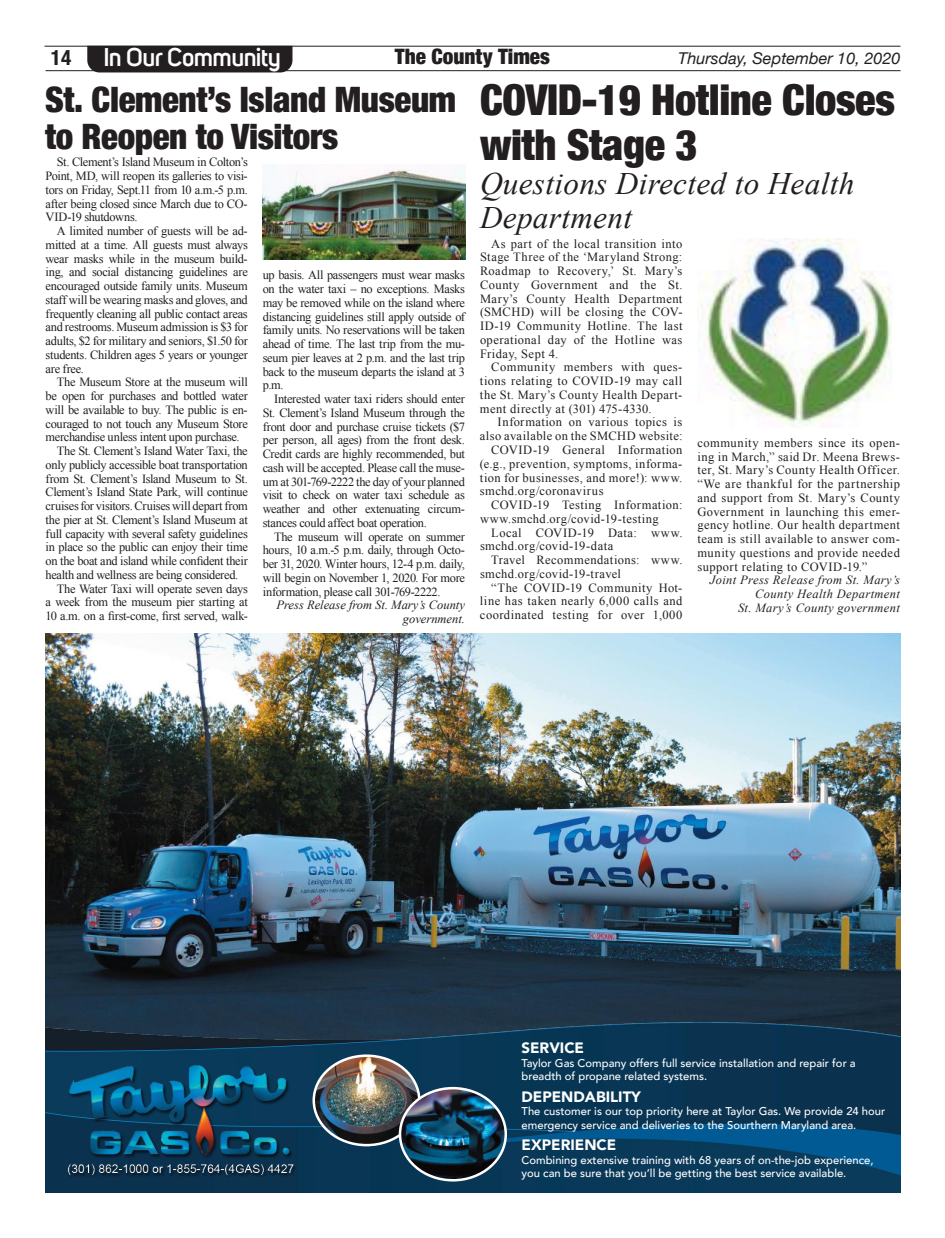
<style>
.page{position:relative;width:945px;height:1238px;background:#fff}
.page>*{position:absolute;margin:0;border:0;box-sizing:border-box;transform-origin:0 0}
.t1{font:900 condensed 42.5px/45px "Helvetica Neue";letter-spacing:-.01em;color:#231f20}
.t2{font:900 condensed 35px/37.5px "Helvetica Neue";letter-spacing:-.01em;color:#231f20}
.t3{font:italic 31.25px/33.8px "Times New Roman";letter-spacing:.01em;color:#231f20}
.t4{font:600 25px "Uni Sans";letter-spacing:-.025em;color:#fff}
.t5{font:900 condensed 21.25px "Helvetica Neue";color:#231f20}
.t6{font:700 condensed 21.25px "Helvetica Neue";color:#231f20}
.t7{font:italic 16.25px "Helvetica Neue";color:#231f20}
.t8{font:900 15px "Avenir";color:#fff}
.t9{font:12.5px/13.8px "Times New Roman";letter-spacing:-.015em;color:#231f20;text-align:justify}
.t10{font:12.5px "Times New Roman";letter-spacing:.03em;color:#231f20}
.t11{font:12.5px "Times New Roman";letter-spacing:.035em;color:#231f20}
.t12{font:12.5px "Times New Roman";letter-spacing:.04em;color:#231f20}
.t13{font:italic 12.5px/13.8px "Times New Roman";letter-spacing:.03em;color:#231f20;text-align:right}
.t14{font:italic 12.5px/13.8px "Times New Roman";color:#231f20;text-align:right}
.t15{font:500 11.25px/13.5px "Avenir";color:#fff}
</style>
<div class="page">
<hr style="left:46px;top:70px;width:855px;height:1px;background:#231f20">
<hr style="left:44px;top:46px;width:857px;height:1px;background:#231f20">
<div style="left:87px;top:46px;width:205px;height:26px;background:#231f20"></div>
<img style="left:46px;top:634px;width:855px;height:387px">
<img style="left:46px;top:1021px;width:855px;height:171px">
<img style="left:62px;top:1058px;width:239px;height:118px">
<img style="left:314px;top:1056px;width:105px;height:89px">
<div style="left:313px;top:1054px;width:108px;height:92px;border:3px solid #fff;border-radius:50%"></div>
<img style="left:400px;top:1088px;width:106px;height:92px">
<div style="left:399px;top:1086px;width:108px;height:95px;border:3px solid #fff;border-radius:50%"></div>
<img style="left:263px;top:167px;width:203px;height:93px">
<img style="left:698px;top:239px;width:194px;height:187px">
<h3 class="t6" style="left:51px;top:40px;width:22px">14</h3>
<h3 class="t4" style="left:103px;top:39px;width:179px">In Our Community</h3>
<h3 class="t5" style="left:395px;top:39px;width:157px">The County Times</h3>
<h3 class="t7" style="left:678px;top:47px;width:224px">Thursday, September 10, 2020</h3>
<h2 class="t2" style="left:45px;top:79px;width:413px">St. Clement’s Island Museum to Reopen to Visitors</h2>
<p class="t9" style="left:46px;top:155px;width:204px;text-indent:11px">St. Clement’s Island Museum in Colton’s Point, MD, will reopen its galleries to visi&shy;tors on Friday, Sept.11 from 10 a.m.-5 p.m. after being closed since March due to CO-VID-19 shutdowns.</p>
<p class="t9" style="left:46px;top:224px;width:204px;text-indent:11px">A limited number of guests will be ad&shy;mitted at a time. All guests must always wear masks while in the museum build&shy;ing, and social distancing guidelines are encouraged outside family units. Museum staff will be wearing masks and gloves, and frequently cleaning all public contact areas and restrooms. Museum admission is $3 for adults, $2 for military and seniors, $1.50 for students. Children ages 5 years or younger are free.</p>
<p class="t9" style="left:57px;top:375px;width:192px">The Museum Store at the museum will</p>
<p class="t9" style="left:46px;top:389px;width:204px">be open for purchases and bottled water</p>
<p class="t9" style="left:46px;top:402px;width:204px">will be available to buy. The public is en-</p>
<p class="t9" style="left:46px;top:416px;width:204px">couraged to not touch any Museum Store</p>
<p class="t9" style="left:46px;top:430px;width:196px">merchandise unless intent upon purchase.</p>
<p class="t9" style="left:57px;top:444px;width:192px">The St. Clement’s Island Water Taxi, the</p>
<p class="t9" style="left:46px;top:457px;width:204px">only publicly accessible boat transportation</p>
<p class="t9" style="left:46px;top:471px;width:204px">from St. Clement’s Island Museum to St.</p>
<p class="t9" style="left:46px;top:485px;width:204px">Clement’s Island State Park, will continue</p>
<p class="t9" style="left:46px;top:499px;width:204px">cruises for visitors. Cruises will depart from</p>
<p class="t9" style="left:46px;top:512px;width:204px">the pier at St. Clement’s Island Museum at</p>
<p class="t9" style="left:46px;top:526px;width:204px">full capacity with several safety guidelines</p>
<p class="t9" style="left:46px;top:540px;width:204px">in place so the public can enjoy their time</p>
<p class="t9" style="left:46px;top:554px;width:204px">on the boat and island while confident their</p>
<p class="t9" style="left:46px;top:567px;width:194px">health and wellness are being considered.</p>
<p class="t9" style="left:57px;top:581px;width:192px">The Water Taxi will operate seven days</p>
<p class="t9" style="left:46px;top:595px;width:204px">a week from the museum pier starting at</p>
<p class="t9" style="left:46px;top:609px;width:204px">10 a.m. on a first-come, first served, walk-</p>
<p class="t9" style="left:263px;top:268px;width:204px">up basis. All passengers must wear masks on the water taxi – no exceptions. Masks may be removed while on the island where distancing guidelines still apply outside of family units. No reservations will be taken ahead of time. The last trip from the mu&shy;seum pier leaves at 2 p.m. and the last trip back to the museum departs the island at 3 p.m.</p>
<p class="t9" style="left:263px;top:392px;width:204px;text-indent:11px">Interested water taxi riders should enter St. Clement’s Island Museum through the front door and purchase cruise tickets ($7 per person, all ages) from the front desk.<br>Credit cards are highly recommended, but cash will be accepted. Please call the muse&shy;um at 301-769-2222 the day of your planned visit to check on water taxi schedule as weather and other extenuating circum&shy;stances could affect boat operation.</p>
<p class="t9" style="left:263px;top:529px;width:204px;text-indent:11px">The museum will operate on summer hours, 10 a.m.-5 p.m. daily, through Octo&shy;ber 31, 2020. Winter hours, 12-4 p.m. daily, will begin on November 1, 2020. For more information, please call 301-769-2222.</p>
<p class="t14" style="left:277px;top:598px;width:190px">Press Release from St. Mary’s County government.</p>
<h1 class="t1" style="left:480px;top:75px;width:417px">COVID-19 Hotline Closes with Stage 3</h1>
<h3 class="t3" style="left:480px;top:166px;width:376px">Questions Directed to Health<br>Department</h3>
<p class="t9" style="left:480px;top:236px;width:204px;text-indent:11px">As part of the local transition into Stage Three of the ‘Maryland Strong:<br>Roadmap to Recovery,’ St. Mary’s County Government and the St.<br>Mary’s County Health Department (SMCHD) will be closing the COV-ID-19 Community Hotline. The last operational day of the Hotline was Friday, Sept 4.</p>
<p class="t9" style="left:480px;top:360px;width:204px;text-indent:11px">Community members with ques&shy;tions relating to COVID-19 may call the St. Mary’s County Health Depart&shy;ment directly at (301) 475-4330.</p>
<p class="t10" style="left:498px;top:414px;width:186px">Information on various topics is</p>
<p class="t10" style="left:480px;top:427px;width:204px">also available on the SMCHD website:</p>
<p class="t12" style="left:491px;top:441px;width:193px">COVID-19 General Information</p>
<p class="t11" style="left:480px;top:455px;width:204px">(e.g., prevention, symptoms, informa-</p>
<p class="t11" style="left:480px;top:469px;width:204px">tion for businesses, and more!): www.</p>
<p class="t11" style="left:480px;top:482px;width:125px">smchd.org/coronavirus</p>
<p class="t11" style="left:491px;top:496px;width:193px">COVID-19 Testing Information:</p>
<p class="t11" style="left:480px;top:510px;width:180px">www.smchd.org/covid-19-testing</p>
<p class="t12" style="left:491px;top:524px;width:193px">Local COVID-19 Data: www.</p>
<p class="t10" style="left:480px;top:537px;width:135px">smchd.org/covid-19-data</p>
<p class="t10" style="left:491px;top:551px;width:193px">Travel Recommendations: www.</p>
<p class="t10" style="left:480px;top:565px;width:143px">smchd.org/covid-19-travel</p>
<p class="t10" style="left:491px;top:579px;width:193px">“The COVID-19 Community Hot-</p>
<p class="t12" style="left:480px;top:592px;width:204px">line has taken nearly 6,000 calls and</p>
<p class="t12" style="left:480px;top:606px;width:204px">coordinated testing for over 1,000</p>
<p class="t9" style="left:697px;top:435px;width:204px">community members since its open&shy;ing in March,” said Dr. Meena Brews&shy;ter, St. Mary’s County Health Officer. “We are thankful for the partnership and support from St. Mary’s County Government in launching this emer&shy;gency hotline. Our health department team is still available to answer com&shy;munity questions and provide needed support relating to COVID-19.”</p>
<p class="t13" style="left:710px;top:573px;width:192px">Joint Press Release from St. Mary’s<br>County Health Department<br>St. Mary’s County government</p>
<p class="t8" style="left:522px;top:1035px;width:64px">SERVICE</p>
<p class="t15" style="left:522px;top:1055px;width:336px">Taylor Gas Company offers full service installation and repair for a breadth of propane related systems.</p>
<p class="t8" style="left:522px;top:1083px;width:121px">DEPENDABILITY</p>
<p class="t15" style="left:522px;top:1104px;width:365px">The customer is our top priority here at Taylor Gas. We provide 24 hour emergency service and deliveries to the Sourthern Maryland area.</p>
<p class="t8" style="left:522px;top:1132px;width:96px">EXPERIENCE</p>
<p class="t15" style="left:522px;top:1152px;width:354px">Combining extensive training with 68 years of on-the-job experience, you can be sure that you’ll be getting the best service available.</p>
</div>
